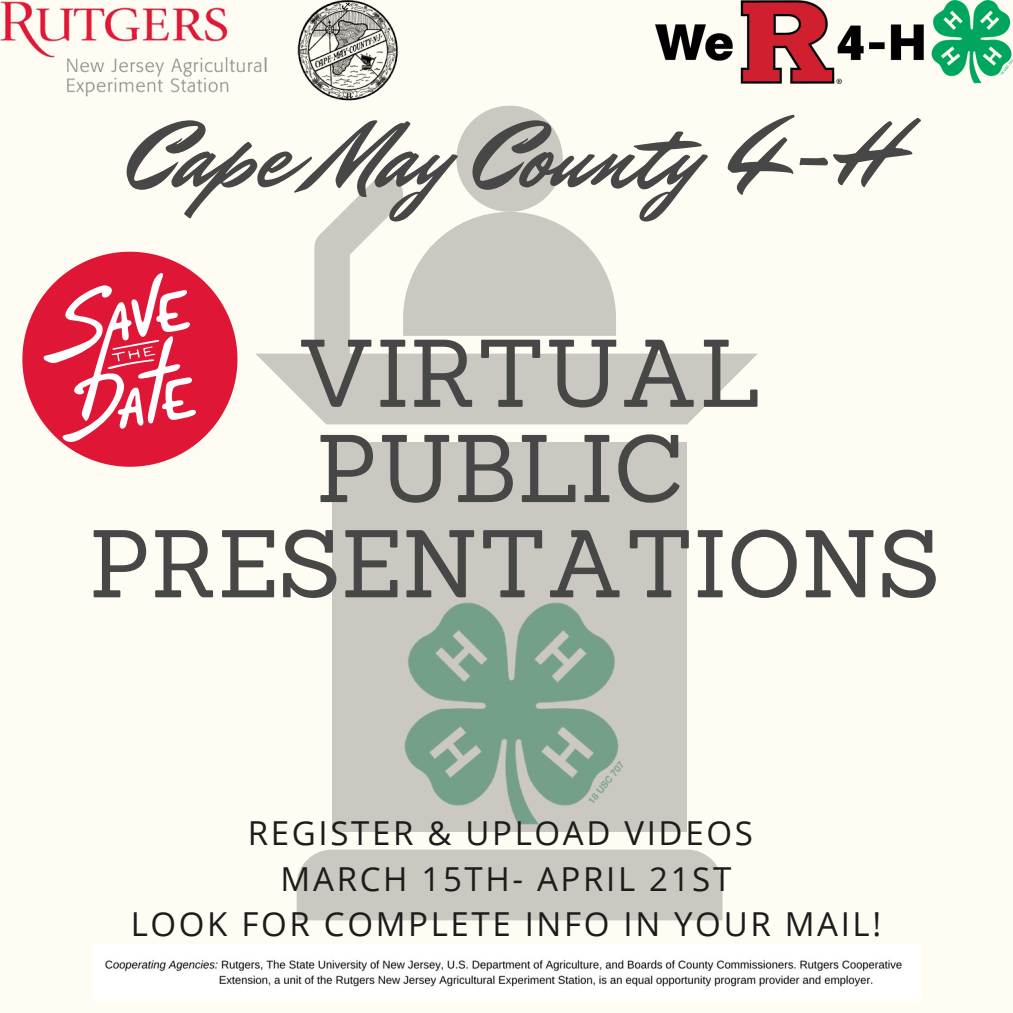
<style>
.page{position:relative;width:1013px;height:1013px;background:#fff}
.page>*{position:absolute;margin:0;border:0;box-sizing:border-box;transform-origin:0 0}
.t1{font:96.38px "Mr Dafoe";color:#474747}
.t2{font:93.5px/95.1px "Sanchez";color:#474747}
.t3{font:33px "Open Sans";letter-spacing:.08em;color:#1c1c1c}
</style>
<div class="page">
<div style="left:0;top:0;width:1012px;height:1012px;background:#fffcf3"></div>
<svg style="left:22px;top:251px;width:216px;height:216px"></svg>
<div style="left:332px;top:442px;width:355px;height:389px;background:#cbc8c1"></div>
<div style="left:296px;top:849px;width:426px;height:71px;background:#cbc8c1"></div>
<svg style="left:256px;top:176px;width:501px;height:248px"></svg>
<div style="left:456px;top:106px;width:107px;height:106px;background:#cbc8c1;border-radius:50%"></div>
<svg style="left:403px;top:212px;width:213px;height:124px"></svg>
<img style="left:404px;top:602px;width:219px;height:223px">
<img style="left:0;top:1px;width:267px;height:96px">
<img style="left:297px;top:0;width:101px;height:101px">
<img style="left:655px;top:0;width:357px;height:83px">
<img style="left:92px;top:944px;width:828px;height:56px">
<svg style="left:33px;top:272px;width:166px;height:172px"></svg>
<p class="t1" style="left:126px;top:91px;width:762px">Cape May County 4-H</p>
<p class="t2" style="left:296px;top:325px;width:467px">VIRTUAL<br>PUBLIC</p>
<p class="t2" style="left:89px;top:515px;width:852px">PRESENTATIONS</p>
<p class="t3" style="left:248px;top:809px;width:506px">REGISTER &amp; UPLOAD VIDEOS</p>
<p class="t3" style="left:281px;top:855px;width:452px">MARCH 15TH- APRIL 21ST</p>
<p class="t3" style="left:131px;top:901px;width:752px">LOOK FOR COMPLETE INFO IN YOUR MAIL!</p>
</div>
